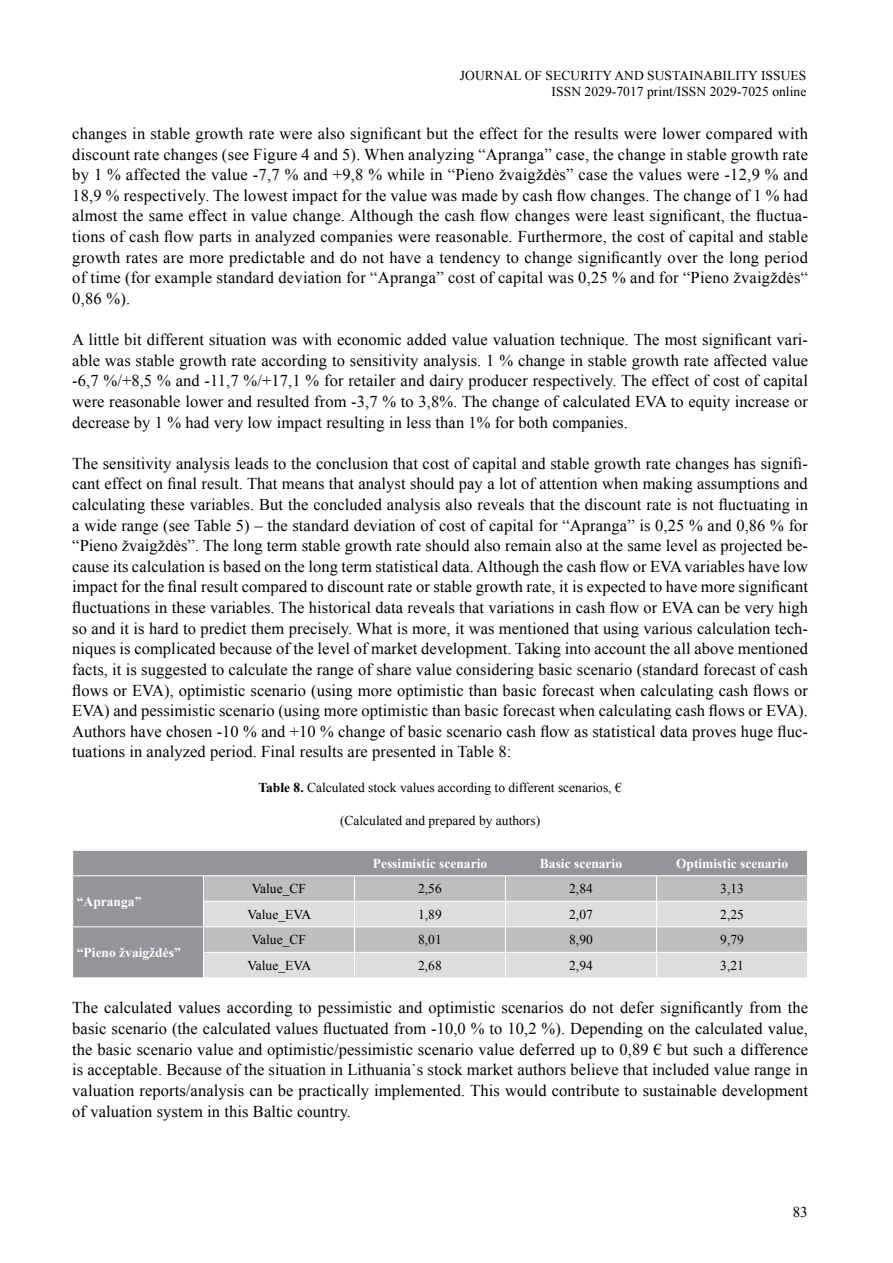
<style>
.page{position:relative;width:893px;height:1263px;background:#fff}
.page>*{position:absolute;margin:0;border:0;box-sizing:border-box;transform-origin:0 0}
.t1{font:16.5px/20.5px "Times New Roman";letter-spacing:.005em;color:#000;text-align:justify}
.t2{font:15px "Times New Roman";color:#000}
.t3{font:13.5px/16.2px "Times New Roman";color:#000;text-align:right}
.t4{font:700 13.5px "Times New Roman";color:#fff}
.s1{font-weight:700}
</style>
<div class="page">
<div style="left:73px;top:851px;width:734px;height:126px;background:#939598"></div>
<svg style="left:204px;top:876px;width:603px;height:25px;background:#bdbfc1"></svg>
<svg style="left:204px;top:902px;width:603px;height:75px;background:#d1d2d4"></svg>
<hr style="left:72px;top:875px;width:131px;height:1px;background:#fff">
<hr style="left:203px;top:875px;width:151px;height:1px;background:#fff">
<hr style="left:354px;top:875px;width:151px;height:1px;background:#fff">
<hr style="left:505px;top:875px;width:151px;height:1px;background:#fff">
<hr style="left:656px;top:875px;width:152px;height:1px;background:#fff">
<hr style="left:203px;top:901px;width:151px;height:1px;background:#fff">
<hr style="left:354px;top:901px;width:151px;height:1px;background:#fff">
<hr style="left:505px;top:901px;width:151px;height:1px;background:#fff">
<hr style="left:656px;top:901px;width:152px;height:1px;background:#fff">
<hr style="left:72px;top:926px;width:131px;height:1px;background:#fff">
<hr style="left:203px;top:926px;width:151px;height:1px;background:#fff">
<hr style="left:354px;top:926px;width:151px;height:1px;background:#fff">
<hr style="left:505px;top:926px;width:151px;height:1px;background:#fff">
<hr style="left:656px;top:926px;width:152px;height:1px;background:#fff">
<hr style="left:203px;top:952px;width:151px;height:1px;background:#fff">
<hr style="left:354px;top:952px;width:151px;height:1px;background:#fff">
<hr style="left:505px;top:952px;width:151px;height:1px;background:#fff">
<hr style="left:656px;top:952px;width:152px;height:1px;background:#fff">
<svg style="left:203px;top:876px;width:1px;height:101px"></svg>
<svg style="left:354px;top:876px;width:1px;height:101px"></svg>
<svg style="left:505px;top:876px;width:1px;height:101px"></svg>
<svg style="left:656px;top:876px;width:1px;height:101px"></svg>
<p class="t3" style="left:460px;top:67px;width:348px">JOURNAL OF SECURITY AND SUSTAINABILITY ISSUES<br>ISSN 2029-7017 print/ISSN 2029-7025 online</p>
<p class="t1" style="left:72px;top:123px;width:737px">changes in stable growth rate were also significant but the effect for the results were lower compared with discount rate changes (see Figure 4 and 5). When analyzing “Apranga” case, the change in stable growth rate by 1 % affected the value -7,7 % and +9,8 % while in “Pieno žvaigždės” case the values were -12,9 % and 18,9 % respectively. The lowest impact for the value was made by cash flow changes. The change of 1 % had almost the same effect in value change. Although the cash flow changes were least significant, the fluctua&shy;tions of cash flow parts in analyzed companies were reasonable. Furthermore, the cost of capital and stable growth rates are more predictable and do not have a tendency to change significantly over the long period of time (for example standard deviation for “Apranga” cost of capital was 0,25 % and for “Pieno žvaigždės“ 0,86 %).</p>
<p class="t1" style="left:72px;top:329px;width:737px">A little bit different situation was with economic added value valuation technique. The most significant vari&shy;able was stable growth rate according to sensitivity analysis. 1 % change in stable growth rate affected value -6,7 %/+8,5 % and -11,7 %/+17,1 % for retailer and dairy producer respectively. The effect of cost of capital were reasonable lower and resulted from -3,7 % to 3,8%. The change of calculated EVA to equity increase or decrease by 1 % had very low impact resulting in less than 1% for both companies.</p>
<p class="t1" style="left:72px;top:453px;width:737px">The sensitivity analysis leads to the conclusion that cost of capital and stable growth rate changes has signifi&shy;cant effect on final result. That means that analyst should pay a lot of attention when making assumptions and calculating these variables. But the concluded analysis also reveals that the discount rate is not fluctuating in a wide range (see Table 5) – the standard deviation of cost of capital for “Apranga” is 0,25 % and 0,86 % for “Pieno žvaigždės”. The long term stable growth rate should also remain also at the same level as projected be&shy;cause its calculation is based on the long term statistical data. Although the cash flow or EVA variables have low impact for the final result compared to discount rate or stable growth rate, it is expected to have more significant fluctuations in these variables. The historical data reveals that variations in cash flow or EVA can be very high so and it is hard to predict them precisely. What is more, it was mentioned that using various calculation tech&shy;niques is complicated because of the level of market development. Taking into account the all above mentioned facts, it is suggested to calculate the range of share value considering basic scenario (standard forecast of cash flows or EVA), optimistic scenario (using more optimistic than basic forecast when calculating cash flows or EVA) and pessimistic scenario (using more optimistic than basic forecast when calculating cash flows or EVA).<br>Authors have chosen -10 % and +10 % change of basic scenario cash flow as statistical data proves huge fluc&shy;tuations in analyzed period. Final results are presented in Table 8:</p>
<p class="t3" style="left:258px;top:779px;width:365px"><span class="s1">Table 8.</span> Calculated stock values according to different scenarios, €</p>
<p class="t3" style="left:340px;top:812px;width:202px">(Calculated and prepared by authors)</p>
<p class="t4" style="left:373px;top:854px;width:116px">Pessimistic scenario</p>
<p class="t4" style="left:540px;top:854px;width:84px">Basic scenario</p>
<p class="t4" style="left:676px;top:854px;width:114px">Optimistic scenario</p>
<p class="t4" style="left:77px;top:892px;width:66px">“Apranga”</p>
<p class="t3" style="left:252px;top:880px;width:55px">Value_CF</p>
<p class="t3" style="left:418px;top:880px;width:25px">2,56</p>
<p class="t3" style="left:569px;top:880px;width:25px">2,84</p>
<p class="t3" style="left:720px;top:880px;width:25px">3,13</p>
<p class="t3" style="left:248px;top:906px;width:65px">Value_EVA</p>
<p class="t3" style="left:418px;top:906px;width:25px">1,89</p>
<p class="t3" style="left:569px;top:906px;width:25px">2,07</p>
<p class="t3" style="left:720px;top:906px;width:25px">2,25</p>
<p class="t3" style="left:252px;top:931px;width:55px">Value_CF</p>
<p class="t3" style="left:418px;top:931px;width:25px">8,01</p>
<p class="t3" style="left:569px;top:931px;width:25px">8,90</p>
<p class="t3" style="left:720px;top:931px;width:25px">9,79</p>
<p class="t3" style="left:248px;top:957px;width:65px">Value_EVA</p>
<p class="t3" style="left:418px;top:957px;width:25px">2,68</p>
<p class="t3" style="left:569px;top:957px;width:25px">2,94</p>
<p class="t3" style="left:720px;top:957px;width:25px">3,21</p>
<p class="t1" style="left:72px;top:997px;width:737px">The calculated values according to pessimistic and optimistic scenarios do not defer significantly from the basic scenario (the calculated values fluctuated from -10,0 % to 10,2 %). Depending on the calculated value, the basic scenario value and optimistic/pessimistic scenario value deferred up to 0,89 € but such a difference is acceptable. Because of the situation in Lithuania`s stock market authors believe that included value range in valuation reports/analysis can be practically implemented. This would contribute to sustainable development of valuation system in this Baltic country.</p>
<p class="t4" style="left:77px;top:943px;width:105px">“Pieno žvaigždės”</p>
<p class="t2" style="left:793px;top:1202px;width:16px">83</p>
</div>
